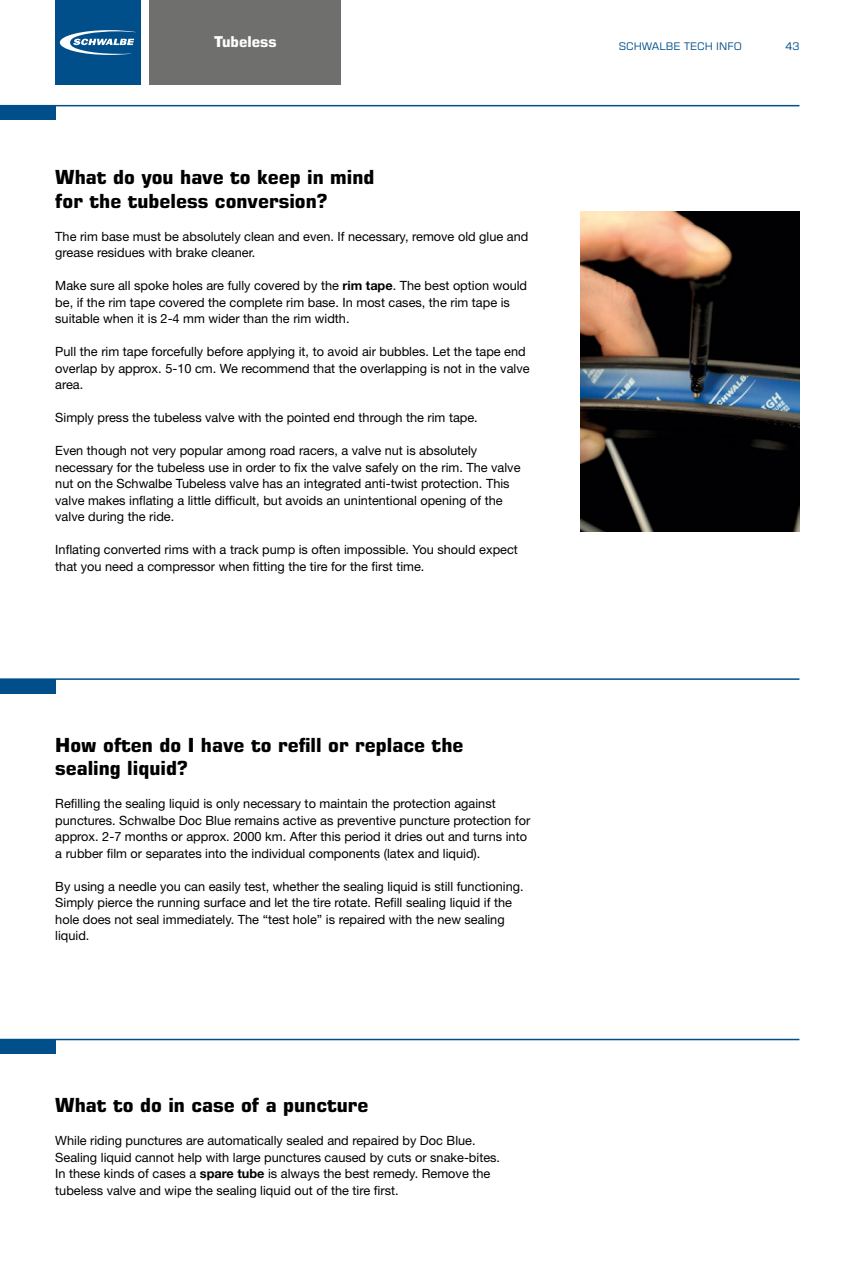
<style>
.page{position:relative;width:842px;height:1263px;background:#fff}
.page>*{position:absolute;margin:0;border:0;box-sizing:border-box;transform-origin:0 0}
.t1{font:700 19.5px/23.4px "Eurostile LT Pro";color:#000}
.t2{font:700 15px "Eurostile LT Pro";color:#fff}
.t3{font:12.75px/16.5px "Helvetica Neue LT Pro";color:#000}
.t4{font:10.5px "Eurostile LT Pro";color:#004f8b}
.s1{font-weight:700}
</style>
<div class="page">
<img style="left:580px;top:211px;width:219px;height:320px">
<div style="left:55px;top:0;width:85px;height:85px;background:#004f8b"></div>
<svg style="left:60px;top:30px;width:76px;height:25px"></svg>
<div style="left:149px;top:0;width:191px;height:85px;background:#6f6f6e"></div>
<hr style="left:0;top:105px;width:799px;height:1px;background:#004f8b">
<div style="left:0;top:106px;width:55px;height:14px;background:#004f8b"></div>
<hr style="left:0;top:678px;width:799px;height:2px;background:#004f8b">
<div style="left:0;top:679px;width:55px;height:14px;background:#004f8b"></div>
<hr style="left:0;top:1039px;width:799px;height:1px;background:#004f8b">
<div style="left:0;top:1039px;width:55px;height:14px;background:#004f8b"></div>
<p class="t2" style="left:214px;top:32px;width:64px">Tubeless</p>
<h1 class="t1" style="left:55px;top:165px;width:321px">What do you have to keep in mind for the tubeless conversion?</h1>
<p class="t3" style="left:55px;top:227px;width:475px">The rim base must be absolutely clean and even. If necessary, remove old glue and grease residues with brake cleaner.</p>
<p class="t3" style="left:55px;top:277px;width:473px">Make sure all spoke holes are fully covered by the <span class="s1">rim tape</span>. The best option would be, if the rim tape covered the complete rim base. In most cases, the rim tape is suitable when it is 2-4 mm wider than the rim width.</p>
<p class="t3" style="left:55px;top:343px;width:476px">Pull the rim tape forcefully before applying it, to avoid air bubbles. Let the tape end overlap by approx. 5-10 cm. We recommend that the overlapping is not in the valve area.</p>
<p class="t3" style="left:55px;top:409px;width:424px">Simply press the tubeless valve with the pointed end through the rim tape.</p>
<p class="t3" style="left:55px;top:442px;width:467px">Even though not very popular among road racers, a valve nut is absolutely necessary for the tubeless use in order to fix the valve safely on the rim. The valve nut on the Schwalbe Tubeless valve has an integrated anti-twist protection. This valve makes inflating a little difficult, but avoids an unintentional opening of the valve during the ride.</p>
<p class="t3" style="left:55px;top:541px;width:464px">Inflating converted rims with a track pump is often impossible. You should expect that you need a compressor when fitting the tire for the first time.</p>
<h1 class="t1" style="left:55px;top:733px;width:410px">How often do I have to refill or replace the sealing liquid?</h1>
<p class="t3" style="left:55px;top:795px;width:476px">Refilling the sealing liquid is only necessary to maintain the protection against punctures. Schwalbe Doc Blue remains active as preventive puncture protection for approx. 2-7 months or approx. 2000 km. After this period it dries out and turns into a rubber film or separates into the individual components (latex and liquid).</p>
<p class="t3" style="left:55px;top:878px;width:470px">By using a needle you can easily test, whether the sealing liquid is still functioning.<br>Simply pierce the running surface and let the tire rotate. Refill sealing liquid if the hole does not seal immediately. The “test hole” is repaired with the new sealing liquid.</p>
<h1 class="t1" style="left:55px;top:1093px;width:315px">What to do in case of a puncture</h1>
<p class="t3" style="left:55px;top:1132px;width:446px">While riding punctures are automatically sealed and repaired by Doc Blue.<br>Sealing liquid cannot help with large punctures caused by cuts or snake-bites.<br>In these kinds of cases a <span class="s1">spare tube</span> is always the best remedy. Remove the tubeless valve and wipe the sealing liquid out of the tire first.</p>
<p class="t4" style="left:619px;top:40px;width:125px">SCHWALBE TECH INFO</p>
<p class="t4" style="left:785px;top:40px;width:16px">43</p>
</div>
